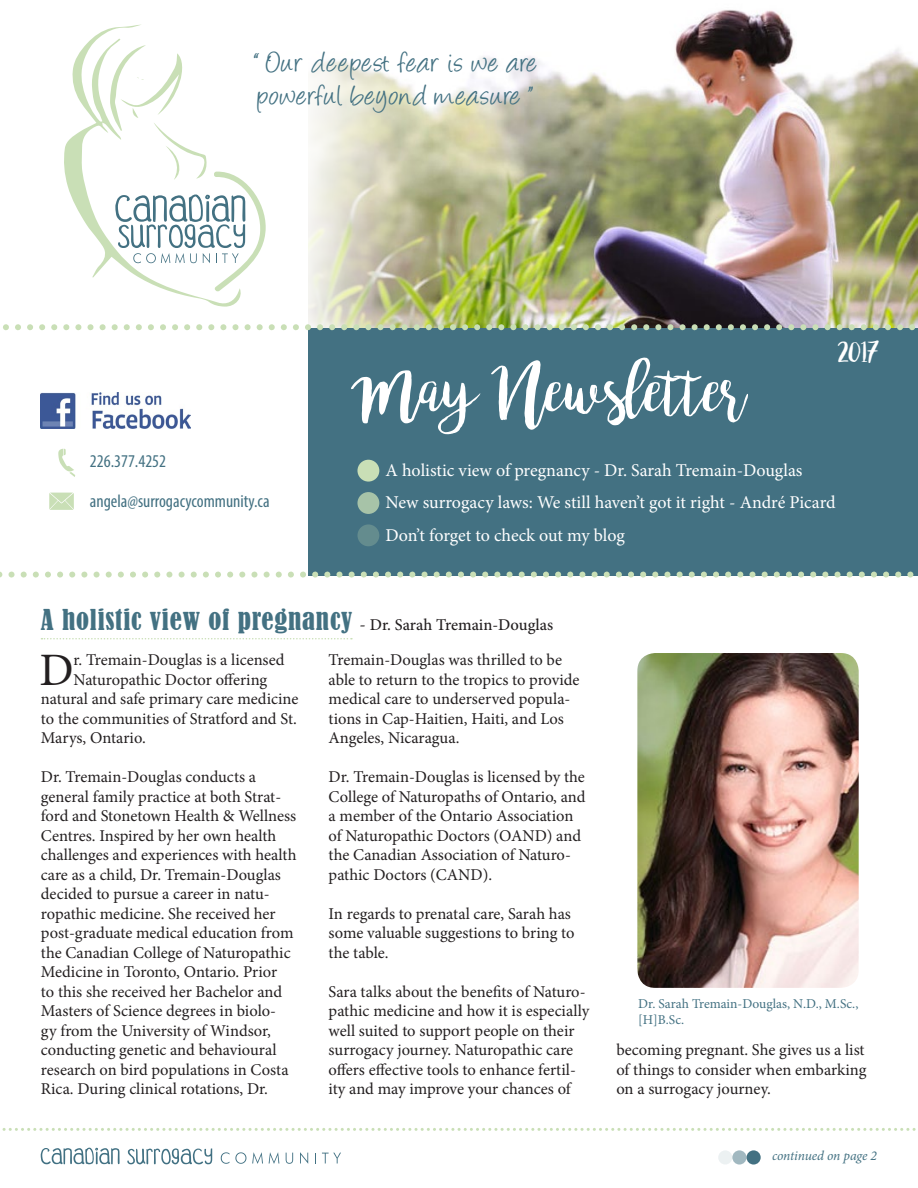
<style>
.page{position:relative;width:918px;height:1188px;background:#fff}
.page>*{position:absolute;margin:0;border:0;box-sizing:border-box;transform-origin:0 0}
.t1{font:66px "bromello";color:#fff}
.t2{font:46.5px "Minion Pro";color:#231f20}
.t3{font:33px/33px "Angelina";letter-spacing:.035em;color:#437182}
.t4{font:condensed 27px "Bernard";letter-spacing:.03em;color:#437182}
.t5{font:27px "bromello";color:#fff}
.t6{font:18px/32.4px "Minion Pro";letter-spacing:-.005em;color:#fff}
.t7{font:condensed 18px "Myriad Pro";color:#437182}
.t8{font:16.5px/19.5px "Minion Pro";color:#231f20}
.t9{font:13.5px/16.2px "Minion Pro";color:#437182}
.t10{font:italic 13.5px "Minion Pro";letter-spacing:-.01em;color:#437182}
.s1{font-family:"Minion Pro";font-stretch:normal;font-size:18px;color:#231f20}
.s2{font-family:"Minion Pro";font-weight:500;font-stretch:normal;font-size:16.5px;color:#231f20}
</style>
<div class="page">
<div style="left:309px;top:328px;width:609px;height:248px;background:#437182"></div>
<img style="left:309px;top:10px;width:609px;height:314px">
<svg style="left:64px;top:25px;width:177px;height:282px"></svg>
<svg style="left:115px;top:123px;width:151px;height:170px"></svg>
<svg style="left:137px;top:77px;width:7px;height:3px"></svg>
<img style="left:637px;top:653px;width:222px;height:335px">
<div style="left:357px;top:524px;width:22px;height:22px;background:#648c8e;border-radius:50%"></div>
<div style="left:357px;top:492px;width:22px;height:22px;background:#a7c3a8;border-radius:50%"></div>
<div style="left:357px;top:460px;width:22px;height:22px;background:#c9dfb6;border-radius:50%"></div>
<img style="left:41px;top:392px;width:150px;height:36px">
<svg style="left:58px;top:449px;width:17px;height:28px"></svg>
<svg style="left:49px;top:493px;width:25px;height:17px"></svg>
<img style="left:3px;top:324px;width:915px;height:6px">
<svg style="left:0;top:572px;width:914px;height:6px"></svg>
<svg style="left:41px;top:638px;width:311px;height:1px"></svg>
<svg style="left:2px;top:1128px;width:914px;height:3px"></svg>
<div style="left:718px;top:1150px;width:14px;height:15px;background:#ecf1f2;border-radius:50%"></div>
<svg style="left:732px;top:1150px;width:15px;height:15px"></svg>
<div style="left:747px;top:1150px;width:14px;height:15px;background:#437182;border-radius:50%"></div>
<svg style="left:221px;top:1152px;width:25px;height:12px"></svg>
<svg style="left:252px;top:1152px;width:11px;height:12px"></svg>
<svg style="left:269px;top:1152px;width:10px;height:12px"></svg>
<svg style="left:286px;top:1153px;width:7px;height:11px"></svg>
<svg style="left:300px;top:1152px;width:8px;height:12px"></svg>
<svg style="left:322px;top:1153px;width:19px;height:10px"></svg>
<svg style="left:41px;top:1148px;width:79px;height:16px"></svg>
<svg style="left:127px;top:1148px;width:85px;height:16px"></svg>
<h3 class="t3" style="left:254px;top:50px;width:284px">“ Our deepest fear is we are powerful beyond measure ”</h3>
<h1 class="t1" style="left:352px;top:350px;width:396px">May Newsletter</h1>
<h3 class="t5" style="left:838px;top:336px;width:42px">2017</h3>
<p class="t7" style="left:90px;top:450px;width:78px">226.377.4252</p>
<p class="t7" style="left:90px;top:490px;width:181px">angela@surrogacycommunity.ca</p>
<p class="t6" style="left:386px;top:454px;width:452px">A holistic view of pregnancy - Dr. Sarah Tremain-Douglas<br>New surrogacy laws: We still haven’t got it right - André Picard<br>Don’t forget to check out my blog</p>
<h3 class="t4" style="left:41px;top:604px;width:514px">A holistic view of pregnancy <span class="s1">-</span> <span class="s2">Dr. Sarah Tremain-Douglas</span></h3>
<h2 class="t2" style="left:39px;top:639px;width:36px">D</h2>
<p class="t8" style="left:74px;top:650px;width:213px">r. Tremain-Douglas is a licensed</p>
<p class="t8" style="left:74px;top:670px;width:195px">Naturopathic Doctor offering</p>
<p class="t8" style="left:41px;top:689px;width:259px">natural and safe primary care medicine</p>
<p class="t8" style="left:41px;top:709px;width:257px">to the communities of Stratford and St.</p>
<p class="t8" style="left:41px;top:728px;width:106px">Marys, Ontario.</p>
<p class="t8" style="left:41px;top:767px;width:257px">Dr. Tremain-Douglas conducts a general family practice at both Strat&shy;ford and Stonetown Health &amp; Wellness Centres. Inspired by her own health challenges and experiences with health care as a child, Dr. Tremain-Douglas decided to pursue a career in natu&shy;ropathic medicine. She received her post-graduate medical education from the Canadian College of Naturopathic Medicine in Toronto, Ontario. Prior<br>to this she received her Bachelor and Masters of Science degrees in biolo-<br>gy from the University of Windsor, conducting genetic and behavioural research on bird populations in Costa Rica. During clinical rotations, Dr.</p>
<p class="t8" style="left:329px;top:650px;width:253px">Tremain-Douglas was thrilled to be able to return to the tropics to provide medical care to underserved popula&shy;tions in Cap-Haitien, Haiti, and Los Angeles, Nicaragua.</p>
<p class="t8" style="left:329px;top:767px;width:258px">Dr. Tremain-Douglas is licensed by the College of Naturopaths of Ontario, and a member of the Ontario Association of Naturopathic Doctors (OAND) and the Canadian Association of Naturo&shy;pathic Doctors (CAND).</p>
<p class="t8" style="left:329px;top:904px;width:247px">In regards to prenatal care, Sarah has some valuable suggestions to bring to the table.</p>
<p class="t8" style="left:329px;top:982px;width:262px">Sara talks about the benefits of Naturo&shy;pathic medicine and how it is especially well suited to support people on their surrogacy journey. Naturopathic care offers effective tools to enhance fertil&shy;ity and may improve your chances of</p>
<p class="t9" style="left:638px;top:996px;width:222px">Dr. Sarah Tremain-Douglas, N.D., M.Sc., [H]B.Sc.</p>
<p class="t8" style="left:616px;top:1041px;width:252px;text-align:justify">becoming pregnant. She gives us a list of things to consider when embarking on a surrogacy journey.</p>
<p class="t10" style="left:772px;top:1147px;width:107px">continued on page 2</p>
</div>
